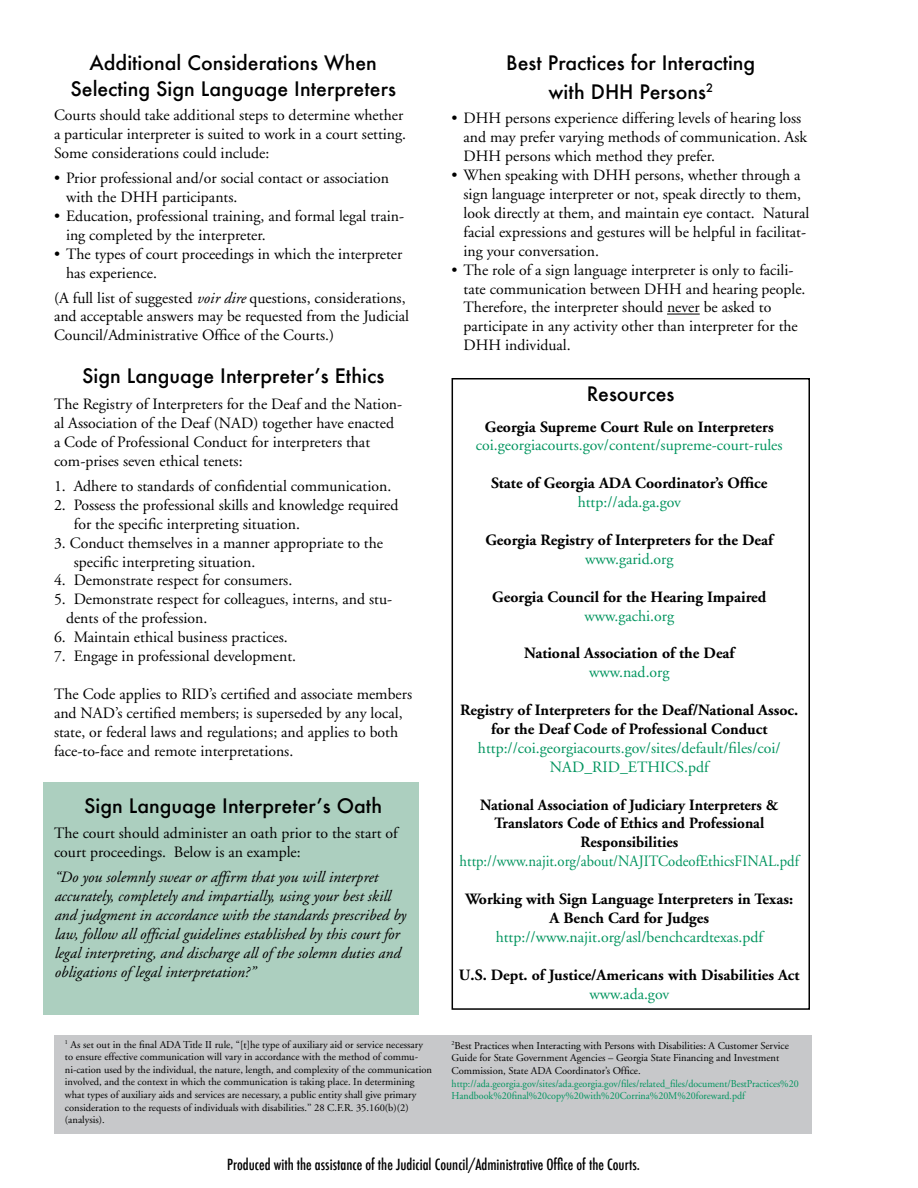
<style>
.page{position:relative;width:918px;height:1188px;background:#fff}
.page>*{position:absolute;margin:0;border:0;box-sizing:border-box;transform-origin:0 0}
.t1{font:500 19.5px/25.5px "Futura";color:#000;text-align:center}
.t2{font:15.75px/18.9px "Adobe Garamond";color:#000}
.t3{font:700 15.75px/18.9px "Adobe Garamond";color:#000;text-align:center}
.t4{font:italic 15.75px/18.9px "Adobe Garamond";color:#000}
.t5{font:15.75px/18.9px "Adobe Garamond";color:#00945e;text-align:center}
.t6{font:700 15.75px/18.9px "Adobe Garamond";color:#000;text-align:center;scale:.96 1}
.t7{font:15.75px "Adobe Garamond";color:#00945e;scale:.93 1}
.t8{font:500 condensed 15px "Futura";color:#000}
.t9{font:10.5px/12.6px "Adobe Garamond";color:#000}
.t10{font:10.5px/12.6px "Adobe Garamond";color:#00945e;scale:.95 1}
.s1{font-style:italic}
</style>
<div class="page">
<hr style="left:667px;top:314px;width:33px;height:1px;background:#000">
<div style="left:452px;top:378px;width:358px;height:632px;border:2px solid #000"></div>
<div style="left:43px;top:782px;width:376px;height:232px;background:#accfbf"></div>
<div style="left:54px;top:1036px;width:758px;height:98px;background:#c7c8ca"></div>
<p class="t1" style="left:71px;top:50px;width:327px">Additional Considerations When<br>Selecting Sign Language Interpreters</p>
<p class="t2" style="left:54px;top:106px;width:354px">Courts should take additional steps to determine whether a particular interpreter is suited to work in a court setting.<br>Some considerations could include:</p>
<p class="t2" style="left:66px;top:169px;width:325px;text-indent:-12px">• Prior professional and/or social contact or association with the DHH participants.</p>
<p class="t2" style="left:66px;top:207px;width:340px;text-indent:-12px">• Education, professional training, and formal legal train&shy;ing completed by the interpreter.</p>
<p class="t2" style="left:66px;top:245px;width:338px;text-indent:-12px">• The types of court proceedings in which the interpreter has experience.</p>
<p class="t2" style="left:54px;top:288px;width:357px">(A full list of suggested <span class="s1">voir dire</span> questions, considerations, and acceptable answers may be requested from the Judicial<br>Council/Administrative Office of the Courts.)</p>
<p class="t1" style="left:82px;top:363px;width:304px">Sign Language Interpreter’s Ethics</p>
<p class="t2" style="left:54px;top:395px;width:350px">The Registry of Interpreters for the Deaf and the Nation&shy;al Association of the Deaf (NAD) together have enacted a Code of Professional Conduct for interpreters that com-prises seven ethical tenets:</p>
<p class="t2" style="left:54px;top:477px;width:339px">1. Adhere to standards of confidential communication.</p>
<p class="t2" style="left:74px;top:496px;width:326px;text-indent:-20px">2. Possess the professional skills and knowledge required for the specific interpreting situation.</p>
<p class="t2" style="left:74px;top:533px;width:311px;text-indent:-20px">3. Conduct themselves in a manner appropriate to the specific interpreting situation.</p>
<p class="t2" style="left:54px;top:571px;width:240px">4. Demonstrate respect for consumers.</p>
<p class="t2" style="left:66px;top:590px;width:328px;text-indent:-12px">5. Demonstrate respect for colleagues, interns, and stu&shy;dents of the profession.</p>
<p class="t2" style="left:54px;top:628px;width:235px">6. Maintain ethical business practices.</p>
<p class="t2" style="left:54px;top:647px;width:244px">7. Engage in professional development.</p>
<p class="t2" style="left:54px;top:685px;width:360px">The Code applies to RID’s certified and associate members and NAD’s certified members; is superseded by any local, state, or federal laws and regulations; and applies to both face-to-face and remote interpretations.</p>
<p class="t1" style="left:84px;top:793px;width:300px">Sign Language Interpreter’s Oath</p>
<p class="t2" style="left:54px;top:824px;width:345px">The court should administer an oath prior to the start of court proceedings. Below is an example:</p>
<p class="t4" style="left:54px;top:868px;width:353px">“Do you solemnly swear or affirm that you will interpret accurately, completely and impartially, using your best skill and judgment in accordance with the standards prescribed by law, follow all official guidelines established by this court for legal interpreting, and discharge all of the solemn duties and obligations of legal interpretation?”</p>
<p class="t1" style="left:506px;top:48px;width:250px;line-height:28.5px">Best Practices for Interacting with DHH Persons<sup>2</sup></p>
<p class="t2" style="left:464px;top:109px;width:345px;text-indent:-12px">• DHH persons experience differing levels of hearing loss and may prefer varying methods of communication. Ask<br>DHH persons which method they prefer.</p>
<p class="t2" style="left:464px;top:166px;width:347px;text-indent:-12px">• When speaking with DHH persons, whether through a sign language interpreter or not, speak directly to them, look directly at them, and maintain eye contact. Natural facial expressions and gestures will be helpful in facilitat&shy;ing your conversation.</p>
<p class="t2" style="left:464px;top:260px;width:344px;text-indent:-12px">• The role of a sign language interpreter is only to facili&shy;tate communication between DHH and hearing people.<br>Therefore, the interpreter should never be asked to participate in any activity other than interpreter for the DHH individual.</p>
<p class="t1" style="left:587px;top:380px;width:89px">Resources</p>
<p class="t3" style="left:485px;top:417px;width:290px">Georgia Supreme Court Rule on Interpreters</p>
<p class="t5" style="left:476px;top:436px;width:308px">coi.georgiacourts.gov/content/supreme-court-rules</p>
<p class="t3" style="left:491px;top:474px;width:277px">State of Georgia ADA Coordinator’s Office</p>
<p class="t5" style="left:578px;top:493px;width:105px">http://ada.ga.gov</p>
<p class="t3" style="left:485px;top:531px;width:289px">Georgia Registry of Interpreters for the Deaf</p>
<p class="t5" style="left:585px;top:550px;width:90px">www.garid.org</p>
<p class="t3" style="left:492px;top:587px;width:275px">Georgia Council for the Hearing Impaired</p>
<p class="t5" style="left:584px;top:606px;width:91px">www.gachi.org</p>
<p class="t3" style="left:524px;top:644px;width:212px">National Association of the Deaf</p>
<p class="t5" style="left:589px;top:663px;width:82px">www.nad.org</p>
<p class="t3" style="left:460px;top:701px;width:339px">Registry of Interpreters for the Deaf/National Assoc. for the Deaf Code of Professional Conduct</p>
<p class="t5" style="left:478px;top:739px;width:304px">http://coi.georgiacourts.gov/sites/default/files/coi/<br>NAD_RID_ETHICS.pdf</p>
<p class="t6" style="left:480px;top:795px;width:312px">National Association of Judiciary Interpreters &amp;<br>Translators Code of Ethics and Professional<br>Responsibilities</p>
<p class="t7" style="left:460px;top:852px;width:366px">http://www.najit.org/about/NAJITCodeofEthicsFINAL.pdf</p>
<p class="t3" style="left:465px;top:890px;width:329px">Working with Sign Language Interpreters in Texas:<br>A Bench Card for Judges</p>
<p class="t5" style="left:496px;top:928px;width:269px">http://www.najit.org/asl/benchcardtexas.pdf</p>
<p class="t3" style="left:459px;top:965px;width:342px">U.S. Dept. of Justice/Americans with Disabilities Act</p>
<p class="t5" style="left:589px;top:984px;width:81px">www.ada.gov</p>
<p class="t9" style="left:65px;top:1038px;width:369px"><sup>1</sup> As set out in the final ADA Title II rule, ‘‘[t]he type of auxiliary aid or service necessary to ensure effective communication will vary in accordance with the method of commu&shy;ni-cation used by the individual, the nature, length, and complexity of the communication involved, and the context in which the communication is taking place. In determining what types of auxiliary aids and services are necessary, a public entity shall give primary consideration to the requests of individuals with disabilities.’’ 28 C.F.R. 35.160(b)(2) (analysis).</p>
<p class="t9" style="left:452px;top:1039px;width:339px"><sup>2</sup>Best Practices when Interacting with Persons with Disabilities: A Customer Service<br>Guide for State Government Agencies – Georgia State Financing and Investment<br>Commission, State ADA Coordinator’s Office.</p>
<p class="t10" style="left:452px;top:1077px;width:367px">http://ada.georgia.gov/sites/ada.georgia.gov/files/related_files/document/BestPractices%20<br>Handbook%20final%20copy%20with%20Corrina%20M%20foreward.pdf</p>
<p class="t8" style="left:227px;top:1155px;width:414px">Produced with the assistance of the Judicial Council/Administrative Office of the Courts.</p>
</div>
